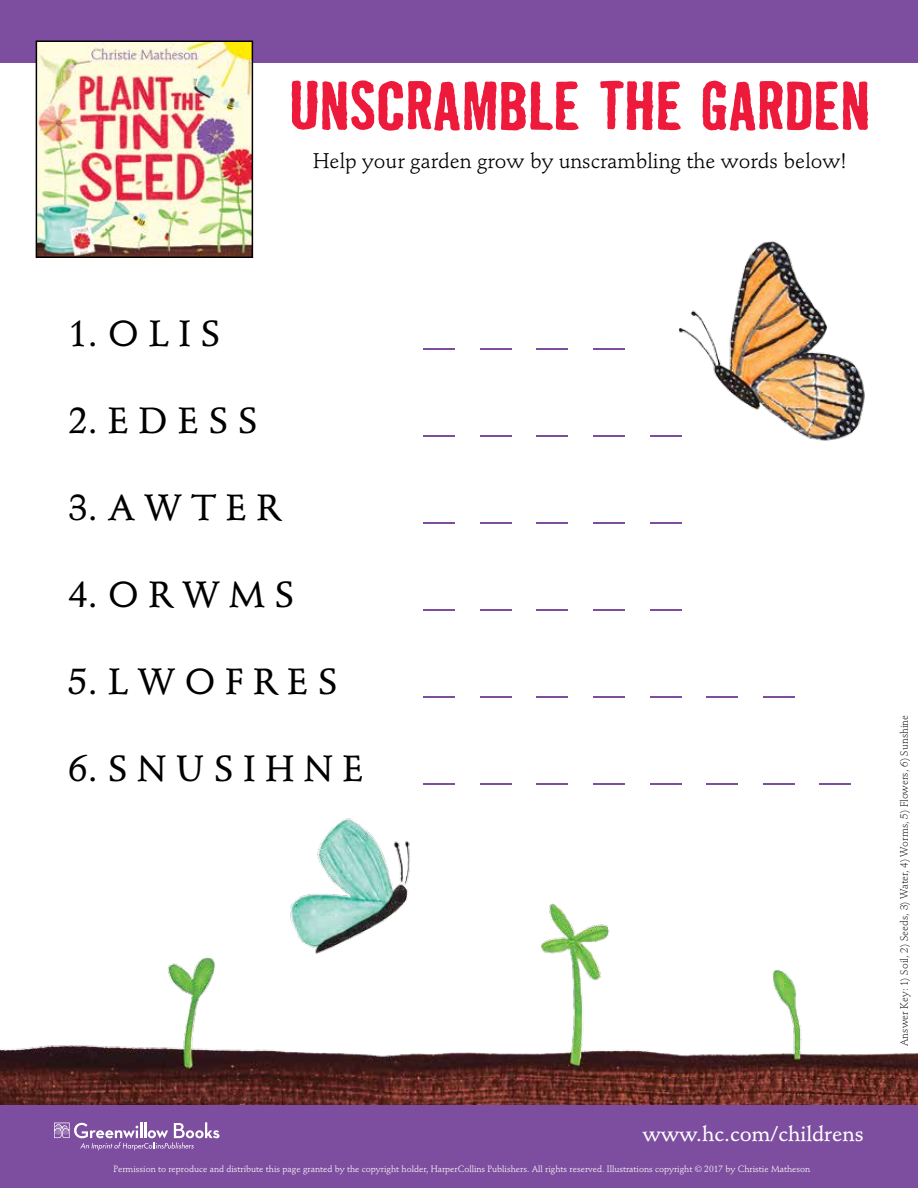
<style>
.page{position:relative;width:918px;height:1188px;background:#fff}
.page>*{position:absolute;margin:0;border:0;box-sizing:border-box;transform-origin:0 0}
.t1{font:700 63px "Bad Neighborhood Badhouse";letter-spacing:-.005em;color:#ed1a3b}
.t2{font:500 36px "Stempel Schneidler";color:#000}
.t3{font:500 36px "Stempel Schneidler";color:#7d4e9f;scale:1.75 1}
.t4{font:21px "Stempel Schneidler";color:#000}
.t5{font:500 21px "Stempel Schneidler";color:#fff}
.t6{font:300 10.5px "Stempel Schneidler";color:#000}
.t7{font:9px "Stempel Schneidler";color:#fff}
</style>
<div class="page">
<img style="left:0;top:818px;width:918px;height:287px">
<div style="left:0;top:1105px;width:918px;height:83px;background:#7d4e9f"></div>
<svg style="left:54px;top:1122px;width:165px;height:28px"></svg>
<img style="left:679px;top:241px;width:186px;height:200px">
<div style="left:0;top:0;width:918px;height:63px;background:#7d4e9f"></div>
<img style="left:39px;top:43px;width:211px;height:212px">
<div style="left:36px;top:40px;width:217px;height:218px;border:2px solid #000"></div>
<h1 class="t1" style="left:289px;top:61px;width:582px">UNSCRAMBLE THE GARDEN</h1>
<h3 class="t4" style="left:313px;top:149px;width:535px">Help your garden grow by unscrambling the words below!</h3>
<h2 class="t2" style="left:68px;top:312px;width:154px">1. O L I S</h2>
<h2 class="t2" style="left:68px;top:399px;width:191px">2. E D E S S</h2>
<h2 class="t2" style="left:68px;top:486px;width:214px">3. A W T E R</h2>
<h2 class="t2" style="left:68px;top:573px;width:228px">4. O R W M S</h2>
<h2 class="t2" style="left:68px;top:660px;width:271px">5. L W O F R E S</h2>
<h2 class="t2" style="left:68px;top:747px;width:297px">6. S N U S I H N E</h2>
<h2 class="t3" style="left:423px;top:312px;width:116px">_ _ _ _</h2>
<h2 class="t3" style="left:423px;top:399px;width:149px">_ _ _ _ _</h2>
<h2 class="t3" style="left:423px;top:486px;width:149px">_ _ _ _ _</h2>
<h2 class="t3" style="left:423px;top:573px;width:149px">_ _ _ _ _</h2>
<h2 class="t3" style="left:423px;top:660px;width:213px">_ _ _ _ _ _ _</h2>
<h2 class="t3" style="left:423px;top:747px;width:246px">_ _ _ _ _ _ _ _</h2>
<h3 class="t5" style="left:643px;top:1121px;width:223px">www.hc.com/childrens</h3>
<p class="t7" style="left:113px;top:1163px;width:698px">Permission to reproduce and distribute this page granted by the copyright holder, HarperCollins Publishers. All rights reserved. Illustrations copyright © 2017 by Christie Matheson</p>
<p class="t6" style="left:898px;top:1046px;width:332px;rotate:-90deg">Answer Key: 1) Soil, 2) Seeds, 3) Water, 4) Worms, 5) Flowers, 6) Sunshine</p>
</div>
